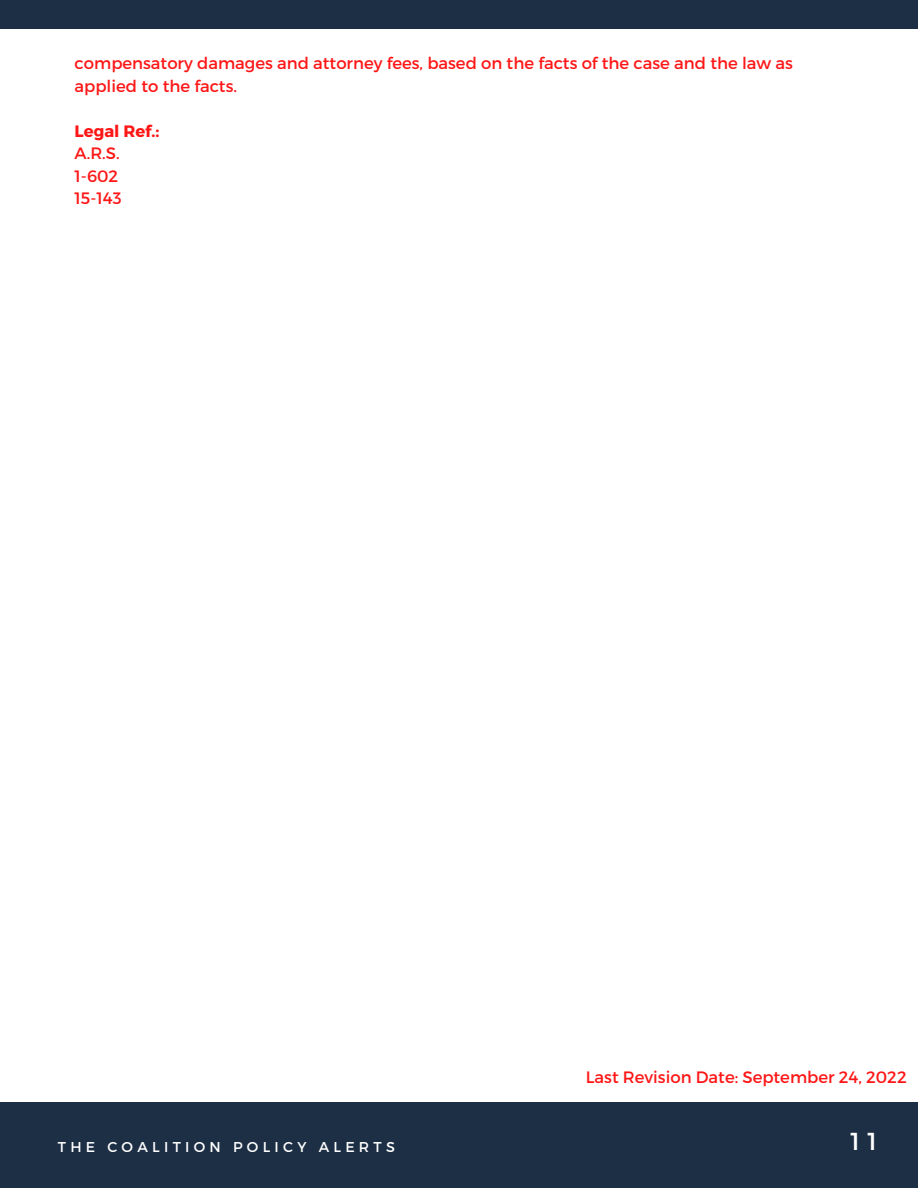
<style>
.page{position:relative;width:918px;height:1188px;background:#fff}
.page>*{position:absolute;margin:0;border:0;box-sizing:border-box;transform-origin:0 0}
.t1{font:24.6px "Montserrat";color:#fff}
.t2{font:16.5px/22.5px "Montserrat";color:#ff1616}
.t3{font:700 16.5px "Montserrat";color:#ff1616}
.t4{font:14.25px "Montserrat";letter-spacing:.3em;color:#fff}
</style>
<div class="page">
<div style="left:0;top:1102px;width:918px;height:86px;background:#1d2f45"></div>
<div style="left:0;top:0;width:918px;height:28px;background:#1d2f45"></div>
<p class="t2" style="left:75px;top:51px;width:720px">compensatory damages and attorney fees, based on the facts of the case and the law as applied to the facts.</p>
<p class="t3" style="left:75px;top:120px;width:87px">Legal Ref.:</p>
<p class="t2" style="left:75px;top:141px;width:47px">A.R.S.</p>
<p class="t2" style="left:75px;top:164px;width:45px">1-602</p>
<p class="t2" style="left:75px;top:186px;width:49px">15-143</p>
<p class="t2" style="left:586px;top:1066px;width:322px">Last Revision Date: September 24, 2022</p>
<p class="t4" style="left:58px;top:1138px;width:339px">THE COALITION POLICY ALERTS</p>
<p class="t1" style="left:851px;top:1126px;width:28px">1 1</p>
</div>
